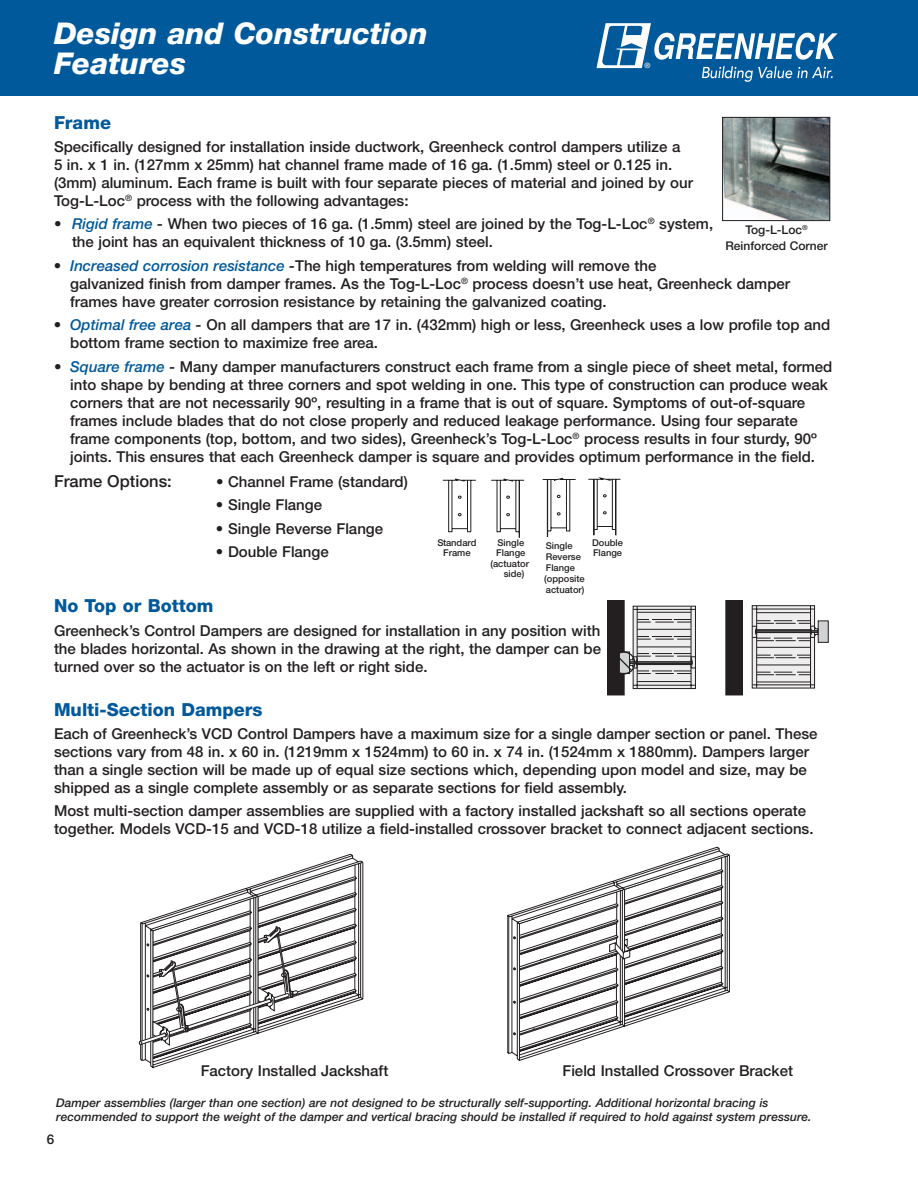
<style>
.page{position:relative;width:918px;height:1188px;background:#fff}
.page>*{position:absolute;margin:0;border:0;box-sizing:border-box;transform-origin:0 0}
.t1{font:italic 800 30px/30px "Helvetica Neue LT Std";color:#fff}
.t2{font:800 18px "Helvetica Neue LT Std";color:#00599b}
.t3{font:500 16.5px "Helvetica Neue LT Std";color:#231f20}
.t4{font:500 15px/18px "Helvetica Neue LT Std";color:#231f20}
.t5{font:500 13.5px "Helvetica Neue LT Std";color:#231f20}
.t6{font:italic 500 12px/14.4px "Helvetica Neue LT Std";color:#231f20}
.t7{font:500 12px/15.9px "Helvetica Neue LT Std";color:#231f20;text-align:center}
.t8{font:500 9.3px/9.3px "Helvetica Neue LT Std";color:#231f20}
.t9{font:7.35px "Helvetica";color:#fff}
.s1{font-style:italic;color:#00599b}
.s2{font-style:italic}
</style>
<div class="page">
<div style="left:0;top:0;width:918px;height:95px;background:#00599b"></div>
<svg style="left:139px;top:854px;width:224px;height:214px"></svg>
<svg style="left:507px;top:847px;width:223px;height:214px"></svg>
<svg style="left:442px;top:478px;width:34px;height:54px"></svg>
<svg style="left:588px;top:478px;width:33px;height:57px"></svg>
<svg style="left:491px;top:477px;width:85px;height:61px"></svg>
<img style="left:724px;top:119px;width:104px;height:100px">
<div style="left:722px;top:117px;width:108px;height:104px;border:1px solid #231f20"></div>
<div style="left:608px;top:601px;width:16px;height:94px;background:#231f20"></div>
<div style="left:607px;top:600px;width:17px;height:95px;border:1px solid #231f20"></div>
<svg style="left:635px;top:608px;width:59px;height:79px;background:#e3e3e4"></svg>
<div style="left:633px;top:606px;width:63px;height:83px;border:1px solid #231f20"></div>
<div style="left:691px;top:657px;width:5px;height:11px;border:1px solid #231f20"></div>
<hr style="left:637px;top:629px;width:54px;height:1px;background:#231f20">
<hr style="left:637px;top:647px;width:54px;height:1px;background:#231f20">
<hr style="left:637px;top:612px;width:54px;height:1px;background:#231f20">
<hr style="left:637px;top:681px;width:54px;height:1px;background:#231f20">
<svg style="left:638px;top:619px;width:53px;height:4px"></svg>
<svg style="left:638px;top:636px;width:53px;height:4px"></svg>
<hr style="left:633px;top:685px;width:63px;height:1px;background:#231f20">
<hr style="left:691px;top:606px;width:1px;height:83px;background:#231f20">
<hr style="left:633px;top:609px;width:62px;height:1px;background:#231f20">
<hr style="left:637px;top:606px;width:1px;height:83px;background:#231f20">
<svg style="left:620px;top:651px;width:72px;height:24px;background:#a6a5a6"></svg>
<div style="left:726px;top:601px;width:16px;height:94px;background:#231f20"></div>
<div style="left:726px;top:600px;width:17px;height:95px;border:1px solid #231f20"></div>
<svg style="left:754px;top:607px;width:59px;height:78px;background:#ddddde"></svg>
<div style="left:752px;top:605px;width:63px;height:83px;border:1px solid #231f20"></div>
<div style="left:752px;top:626px;width:5px;height:12px;border:1px solid #231f20"></div>
<hr style="left:757px;top:665px;width:53px;height:1px;background:#231f20">
<hr style="left:757px;top:647px;width:53px;height:1px;background:#231f20">
<hr style="left:757px;top:682px;width:53px;height:1px;background:#231f20">
<hr style="left:757px;top:612px;width:53px;height:1px;background:#231f20">
<svg style="left:757px;top:672px;width:53px;height:3px"></svg>
<svg style="left:757px;top:655px;width:53px;height:3px"></svg>
<hr style="left:752px;top:609px;width:63px;height:1px;background:#231f20">
<hr style="left:756px;top:606px;width:1px;height:82px;background:#231f20">
<hr style="left:752px;top:685px;width:63px;height:1px;background:#231f20">
<hr style="left:810px;top:606px;width:1px;height:82px;background:#231f20">
<div style="left:755px;top:630px;width:64px;height:3px;border:1px solid #231f20"></div>
<div style="left:818px;top:621px;width:10px;height:21px;background:#d1d2d4"></div>
<div style="left:818px;top:621px;width:10px;height:22px;border:1px solid #231f20"></div>
<svg style="left:756px;top:620px;width:62px;height:21px"></svg>
<svg style="left:596px;top:23px;width:242px;height:59px"></svg>
<h1 class="t1" style="left:54px;top:21px;width:375px">Design and Construction<br>Features</h1>
<p class="t9" style="left:645px;top:63px;width:7px">®</p>
<p class="t2" style="left:54px;top:116px;width:58px">Frame</p>
<p class="t4" style="left:54px;top:139px;width:640px">Specifically designed for installation inside ductwork, Greenheck control dampers utilize a<br>5 in. x 1 in. (127mm x 25mm) hat channel frame made of 16 ga. (1.5mm) steel or 0.125 in. (3mm) aluminum. Each frame is built with four separate pieces of material and joined by our Tog-L-Loc<sup>®</sup> process with the following advantages:</p>
<p class="t4" style="left:72px;top:217px;width:643px;text-indent:-18px">• <span class="s1">Rigid frame</span> <span class="s2">-</span> When two pieces of 16 ga. (1.5mm) steel are joined by the Tog-L-Loc<sup>®</sup> system, the joint has an equivalent thickness of 10 ga. (3.5mm) steel.</p>
<p class="t4" style="left:70px;top:258px;width:721px;text-indent:-16px">• <span class="s1">Increased corrosion resistance</span> <span class="s2">-</span>The high temperatures from welding will remove the<br>galvanized finish from damper frames. As the Tog-L-Loc<sup>®</sup> process doesn’t use heat, Greenheck damper frames have greater corrosion resistance by retaining the galvanized coating.</p>
<p class="t4" style="left:70px;top:317px;width:762px;text-indent:-16px">• <span class="s1">Optimal free area</span> <span class="s2">-</span> On all dampers that are 17 in. (432mm) high or less, Greenheck uses a low profile top and bottom frame section to maximize free area.</p>
<p class="t4" style="left:70px;top:359px;width:764px;text-indent:-16px">• <span class="s1">Square frame</span> <span class="s2">-</span> Many damper manufacturers construct each frame from a single piece of sheet metal, formed into shape by bending at three corners and spot welding in one. This type of construction can produce weak corners that are not necessarily 90º, resulting in a frame that is out of square. Symptoms of out-of-square frames include blades that do not close properly and reduced leakage performance. Using four separate frame components (top, bottom, and two sides), Greenheck’s Tog-L-Loc<sup>®</sup> process results in four sturdy, 90º joints. This ensures that each Greenheck damper is square and provides optimum performance in the field.</p>
<p class="t3" style="left:54px;top:475px;width:119px">Frame Options:</p>
<p class="t4" style="left:216px;top:474px;width:193px">• Channel Frame (standard)</p>
<p class="t4" style="left:216px;top:497px;width:108px">• Single Flange</p>
<p class="t4" style="left:216px;top:521px;width:169px">• Single Reverse Flange</p>
<p class="t4" style="left:216px;top:544px;width:114px">• Double Flange</p>
<p class="t2" style="left:54px;top:600px;width:161px">No Top or Bottom</p>
<p class="t4" style="left:54px;top:623px;width:549px;text-align:justify">Greenheck’s Control Dampers are designed for installation in any position with the blades horizontal. As shown in the drawing at the right, the damper can be turned over so the actuator is on the left or right side.</p>
<p class="t7" style="left:726px;top:223px;width:104px">Tog-L-Loc<sup>®<br></sup>Reinforced Corner</p>
<p class="t8" style="left:496px;top:539px;width:31px">Single<br>Flange</p>
<p class="t8" style="left:546px;top:541px;width:37px;line-height:11.2px">Single<br>Reverse<br>Flange</p>
<p class="t8" style="left:437px;top:539px;width:41px;text-align:center">Standard<br>Frame</p>
<p class="t8" style="left:592px;top:539px;width:32px">Double<br>Flange</p>
<p class="t8" style="left:504px;top:559px;width:27px;line-height:10.2px;text-indent:-13px">(actuator side)</p>
<p class="t8" style="left:544px;top:573px;width:42px;line-height:11.7px">(opposite actuator)</p>
<p class="t2" style="left:54px;top:703px;width:210px">Multi-Section Dampers</p>
<p class="t4" style="left:54px;top:726px;width:765px">Each of Greenheck’s VCD Control Dampers have a maximum size for a single damper section or panel. These sections vary from 48 in. x 60 in. (1219mm x 1524mm) to 60 in. x 74 in. (1524mm x 1880mm). Dampers larger than a single section will be made up of equal size sections which, depending upon model and size, may be shipped as a single complete assembly or as separate sections for field assembly.</p>
<p class="t4" style="left:54px;top:804px;width:761px">Most multi-section damper assemblies are supplied with a factory installed jackshaft so all sections operate together. Models VCD-15 and VCD-18 utilize a field-installed crossover bracket to connect adjacent sections.</p>
<p class="t4" style="left:201px;top:1063px;width:189px">Factory Installed Jackshaft</p>
<p class="t4" style="left:562px;top:1063px;width:232px">Field Installed Crossover Bracket</p>
<p class="t6" style="left:56px;top:1096px;width:757px">Damper assemblies (larger than one section) are not designed to be structurally self-supporting. Additional horizontal bracing is recommended to support the weight of the damper and vertical bracing should be installed if required to hold against system pressure.</p>
<p class="t5" style="left:47px;top:1134px;width:9px">6</p>
</div>
